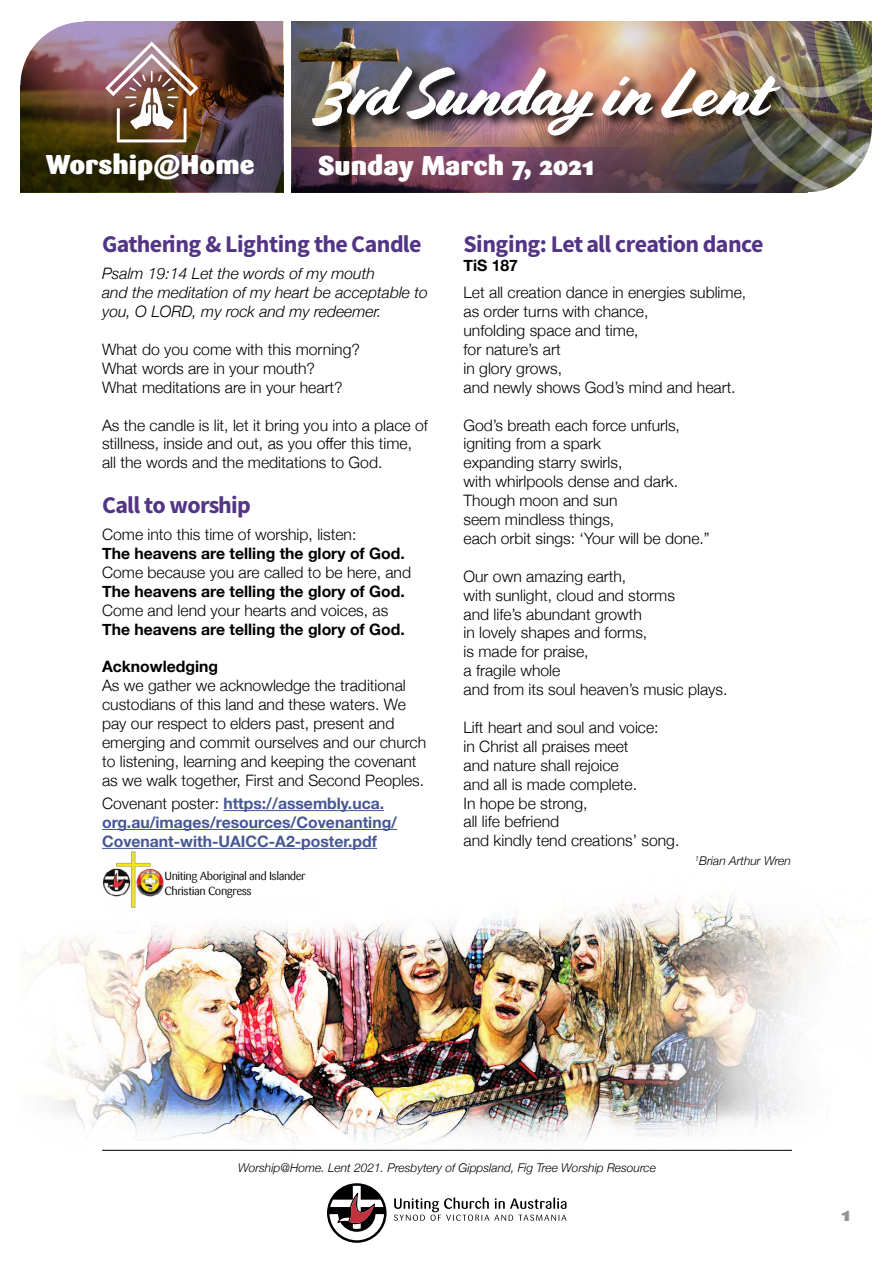
<style>
.page{position:relative;width:893px;height:1263px;background:#fff}
.page>*{position:absolute;margin:0;border:0;box-sizing:border-box;transform-origin:0 0}
.t1{font:67.5px "Cortado";letter-spacing:-.045em;color:#fff}
.t2{font:900 27px "Sari";color:#fff}
.t3{font:24px "Source Sans Variable";letter-spacing:-.02em;color:#533585}
.t4{font:900 19.5px "Sari";color:#939393}
.t5{font:300 15.75px/18.9px "Helvetica Neue";color:#000}
.t6{font:700 15.75px "Helvetica Neue";color:#000}
.t7{font:700 15.75px/18.9px "Helvetica Neue";color:#465792}
.t8{font:italic 300 15.75px/18.9px "Helvetica Neue";color:#000}
.t9{font:italic 300 12px "Helvetica Neue";color:#000}
.t10{font:11.7px/14.4px "Sari";letter-spacing:-.04em;color:#000}
.s1{font-weight:300;color:#000}
</style>
<div class="page">
<img style="left:25px;top:895px;width:818px;height:314px">
<svg style="left:394px;top:1197px;width:172px;height:24px"></svg>
<svg style="left:327px;top:1183px;width:60px;height:60px"></svg>
<hr style="left:102px;top:1150px;width:690px;height:1px;background:#000">
<img style="left:292px;top:22px;width:407px;height:170px">
<img style="left:20px;top:22px;width:263px;height:170px">
<img style="left:105px;top:42px;width:93px;height:100px">
<svg style="left:292px;top:148px;width:394px;height:44px;background:#623a4f"></svg>
<svg style="left:20px;top:21px;width:64px;height:64px"></svg>
<div style="left:311px;top:65px;width:483px;height:85px;background:#000;opacity:.91"></div>
<img style="left:699px;top:22px;width:173px;height:171px">
<hr style="left:223px;top:810px;width:161px;height:1px;background:#465792">
<hr style="left:102px;top:829px;width:295px;height:1px;background:#465792">
<hr style="left:102px;top:848px;width:275px;height:1px;background:#465792">
<img style="left:102px;top:851px;width:217px;height:58px">
<div style="left:165px;top:869px;width:158px;height:31px;background:#fff"></div>
<h2 class="t2" style="left:46px;top:148px;width:210px">Worship@Home</h2>
<h1 class="t1" style="left:320px;top:54px;width:454px">3rd Sunday in Lent</h1>
<h2 class="t2" style="left:318px;top:148px;width:278px">Sunday March 7, 2021</h2>
<h3 class="t3" style="left:102px;top:229px;width:321px">Gathering &amp; Lighting the Candle</h3>
<p class="t8" style="left:102px;top:263px;width:327px">Psalm 19:14 Let the words of my mouth<br>and the meditation of my heart be acceptable to you, O LORD, my rock and my redeemer.</p>
<p class="t5" style="left:102px;top:339px;width:259px">What do you come with this morning?<br>What words are in your mouth?<br>What meditations are in your heart?</p>
<p class="t5" style="left:102px;top:414px;width:327px">As the candle is lit, let it bring you into a place of stillness, inside and out, as you offer this time, all the words and the meditations to God.</p>
<h3 class="t3" style="left:102px;top:490px;width:150px">Call to worship</h3>
<p class="t5" style="left:102px;top:524px;width:256px">Come into this time of worship, listen:</p>
<p class="t6" style="left:102px;top:541px;width:304px">The heavens are telling the glory of God.</p>
<p class="t5" style="left:102px;top:562px;width:311px">Come because you are called to be here, and</p>
<p class="t6" style="left:102px;top:579px;width:304px">The heavens are telling the glory of God.</p>
<p class="t5" style="left:102px;top:599px;width:288px">Come and lend your hearts and voices, as</p>
<p class="t6" style="left:102px;top:617px;width:304px">The heavens are telling the glory of God.</p>
<p class="t6" style="left:102px;top:654px;width:118px">Acknowledging</p>
<p class="t5" style="left:102px;top:675px;width:326px">As we gather we acknowledge the traditional custodians of this land and these waters. We pay our respect to elders past, present and emerging and commit ourselves and our church to listening, learning and keeping the covenant as we walk together, First and Second Peoples.</p>
<p class="t7" style="left:102px;top:794px;width:297px"><span class="s1">Covenant poster:</span> https://assembly.uca. org.au/images/resources/Covenanting/<br>Covenant-with-UAICC-A2-poster.pdf</p>
<p class="t10" style="left:165px;top:869px;width:143px">Uniting Aboriginal and Islander<br>Christian Congress</p>
<h3 class="t3" style="left:463px;top:229px;width:302px">Singing: Let all creation dance</h3>
<p class="t6" style="left:463px;top:253px;width:56px">TiS 187</p>
<p class="t5" style="left:463px;top:282px;width:284px">Let all creation dance in energies sublime, as order turns with chance,<br>unfolding space and time,<br>for nature’s art<br>in glory grows,<br>and newly shows God’s mind and heart.</p>
<p class="t5" style="left:463px;top:414px;width:248px">God’s breath each force unfurls, igniting from a spark<br>expanding starry swirls,<br>with whirlpools dense and dark.<br>Though moon and sun<br>seem mindless things,<br>each orbit sings: ‘Your will be done.”</p>
<p class="t5" style="left:463px;top:565px;width:265px">Our own amazing earth,<br>with sunlight, cloud and storms<br>and life’s abundant growth<br>in lovely shapes and forms,<br>is made for praise,<br>a fragile whole<br>and from its soul heaven’s music plays.</p>
<p class="t5" style="left:463px;top:717px;width:217px">Lift heart and soul and voice:<br>in Christ all praises meet<br>and nature shall rejoice<br>and all is made complete.<br>In hope be strong,<br>all life befriend<br>and kindly tend creations’ song.</p>
<p class="t9" style="left:695px;top:851px;width:97px"><sup>1</sup>Brian Arthur Wren</p>
<p class="t9" style="left:238px;top:1158px;width:419px">Worship@Home. Lent 2021. Presbytery of Gippsland, Fig Tree Worship Resource</p>
<p class="t4" style="left:842px;top:1202px;width:10px">1</p>
</div>
